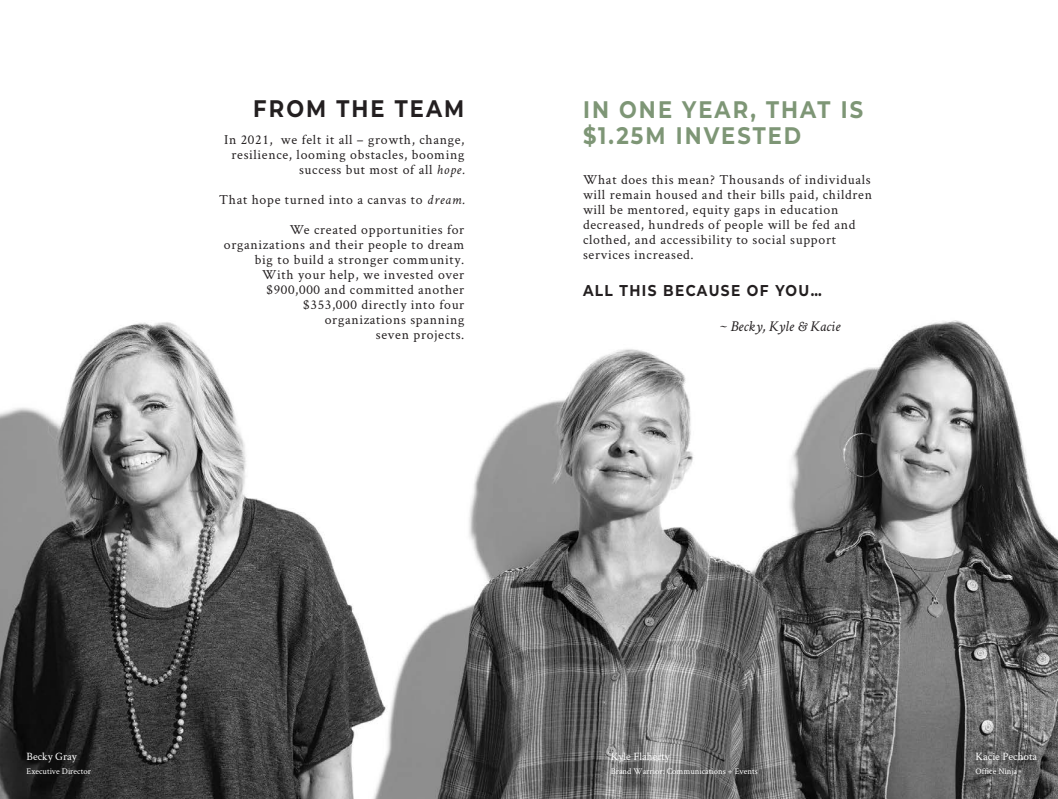
<style>
.page{position:relative;width:1058px;height:799px;background:#fff}
.page>*{position:absolute;margin:0;border:0;box-sizing:border-box;transform-origin:0 0}
.t1{font:700 24px/26.2px "Montserrat";letter-spacing:.1em;color:#7e9676;scale:.88 1}
.t2{font:700 24px "Montserrat";letter-spacing:.1em;color:#231f20;scale:.88 1}
.t3{font:700 15.62px "Montserrat";letter-spacing:.1em;color:#231f20;scale:.88 1}
.t4{font:italic 15px "Crimson Text";color:#231f20}
.t5{font:13.75px/15px "Crimson Text";letter-spacing:.05em;color:#231f20;text-align:right}
.t6{font:11.25px "Crimson Text";color:#fff}
.t7{font:8.75px "Crimson Text";color:#fff}
.s1{font-style:italic}
</style>
<div class="page">
<img style="left:0;top:320px;width:1058px;height:479px">
<p class="t2" style="left:253px;top:92px;width:241px">FROM THE TEAM</p>
<p class="t1" style="left:583px;top:95px;width:320px">IN ONE YEAR, THAT IS $1.25M INVESTED</p>
<p class="t5" style="left:583px;top:171px;width:290px;text-align:left">What does this mean? Thousands of individuals will remain housed and their bills paid, children will be mentored, equity gaps in education decreased, hundreds of people will be fed and clothed, and accessibility to social support services increased.</p>
<p class="t3" style="left:583px;top:279px;width:273px">ALL THIS BECAUSE OF YOU…</p>
<p class="t5" style="left:224px;top:132px;width:242px">In 2021, we felt it all – growth, change, resilience, looming obstacles, booming success but most of all <span class="s1">hope.</span></p>
<p class="t5" style="left:219px;top:192px;width:246px">That hope turned into a canvas to <span class="s1">dream.</span></p>
<p class="t5" style="left:224px;top:222px;width:242px">We created opportunities for organizations and their people to dream big to build a stronger community.<br>With your help, we invested over $900,000 and committed another $353,000 directly into four organizations spanning<br>seven projects.</p>
<p class="t4" style="left:720px;top:317px;width:122px">~ Becky, Kyle &amp; Kacie</p>
<p class="t6" style="left:27px;top:748px;width:52px">Becky Gray</p>
<p class="t7" style="left:27px;top:765px;width:66px">Executive Director</p>
<p class="t6" style="left:610px;top:748px;width:61px">Kyle Flaherty</p>
<p class="t7" style="left:610px;top:765px;width:149px">Brand Warrior: Communications + Events</p>
<p class="t6" style="left:975px;top:748px;width:63px">Kacie Pechota</p>
<p class="t7" style="left:975px;top:765px;width:43px">Office Ninja</p>
</div>
